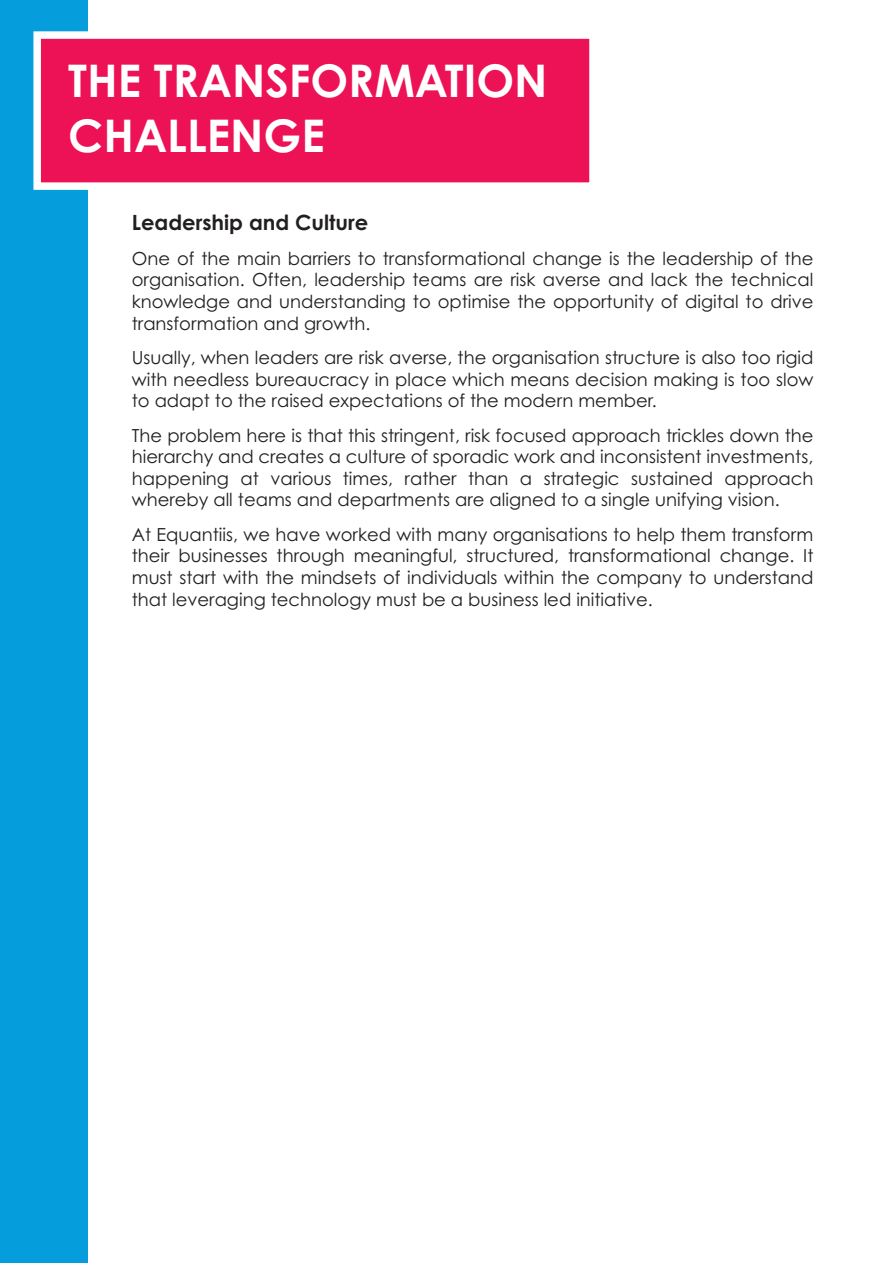
<style>
.page{position:relative;width:893px;height:1263px;background:#fff}
.page>*{position:absolute;margin:0;border:0;box-sizing:border-box;transform-origin:0 0}
.t1{font:700 45px/55.5px "Century Gothic Pro";color:#fff}
.t2{font:700 21px "Century Gothic Pro";color:#231f20}
.t3{font:18px/21.6px "Century Gothic Pro";color:#231f20;text-align:justify}
</style>
<div class="page">
<div style="left:0;top:0;width:87px;height:1263px;background:#069ddc"></div>
<div style="left:33px;top:31px;width:564px;height:159px;background:#ed1255;border:8px solid #fff"></div>
<p class="t1" style="left:68px;top:52px;width:481px">THE TRANSFORMATION<br>CHALLENGE</p>
<p class="t2" style="left:132px;top:210px;width:238px">Leadership and Culture</p>
<p class="t3" style="left:132px;top:247px;width:683px">One of the main barriers to transformational change is the leadership of the organisation. Often, leadership teams are risk averse and lack the technical knowledge and understanding to optimise the opportunity of digital to drive transformation and growth.</p>
<p class="t3" style="left:132px;top:346px;width:683px">Usually, when leaders are risk averse, the organisation structure is also too rigid with needless bureaucracy in place which means decision making is too slow to adapt to the raised expectations of the modern member.</p>
<p class="t3" style="left:132px;top:424px;width:683px">The problem here is that this stringent, risk focused approach trickles down the hierarchy and creates a culture of sporadic work and inconsistent investments, happening at various times, rather than a strategic sustained approach whereby all teams and departments are aligned to a single unifying vision.</p>
<p class="t3" style="left:132px;top:523px;width:683px">At Equantiis, we have worked with many organisations to help them transform their businesses through meaningful, structured, transformational change. It must start with the mindsets of individuals within the company to understand that leveraging technology must be a business led initiative.</p>
</div>
